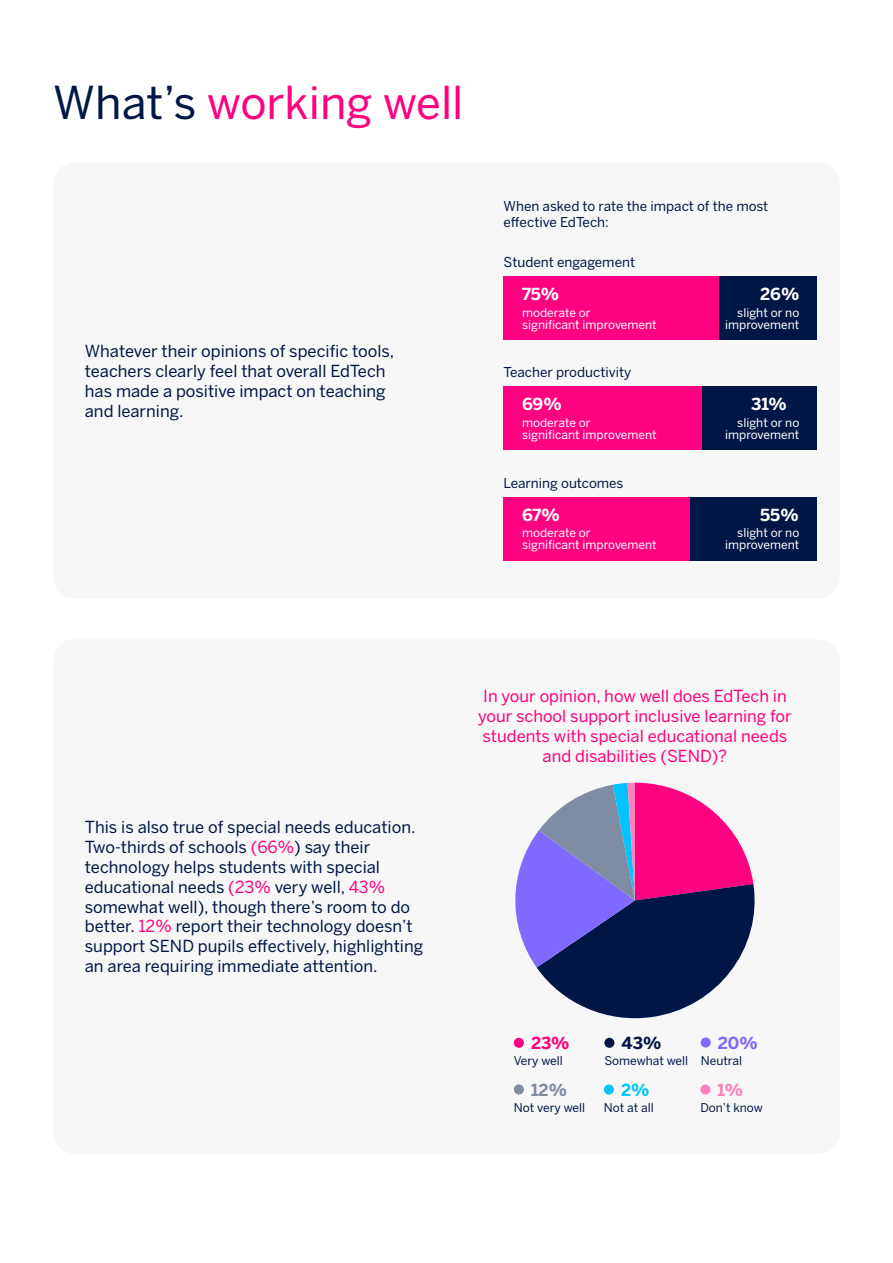
<style>
.page{position:relative;width:893px;height:1263px;background:#fff}
.page>*{position:absolute;margin:0;border:0;box-sizing:border-box;transform-origin:0 0}
.t1{font:45px "Benton Sans";color:#ff007f}
.t2{font:16.5px/19.8px "Benton Sans";color:#001745}
.t3{font:16.5px/19.8px "Benton Sans";color:#ff0080;text-align:center}
.t4{font:700 16.5px "Benton Sans";letter-spacing:-.005em;color:#fff}
.t5{font:700 16.5px "Benton Sans";color:#ff0080}
.t6{font:700 16.5px "Benton Sans";color:#001745}
.t7{font:700 16.5px "Benton Sans";color:#8069ff}
.t8{font:700 16.5px "Benton Sans";color:#808ba2}
.t9{font:700 16.5px "Benton Sans";color:#03c4ff}
.t10{font:700 16.5px "Benton Sans";color:#ff80bf}
.t11{font:13.5px/16.5px "Benton Sans";color:#001745}
.t12{font:12px/12px "Benton Sans";color:#fff}
.t13{font:12px "Benton Sans";color:#001745}
.s1{color:#001745}
.s2{color:#ff0080}
</style>
<div class="page">
<div style="left:53px;top:163px;width:787px;height:436px;background:#f7f7f7;border-radius:21px"></div>
<div style="left:53px;top:639px;width:787px;height:515px;background:#f7f7f7;border-radius:21px"></div>
<div style="left:503px;top:276px;width:216px;height:64px;background:#ff0080"></div>
<div style="left:719px;top:276px;width:98px;height:64px;background:#001745"></div>
<div style="left:636px;top:497px;width:181px;height:64px;background:#001745"></div>
<div style="left:696px;top:387px;width:121px;height:63px;background:#001745"></div>
<div style="left:503px;top:387px;width:198px;height:63px;background:#ff0080"></div>
<div style="left:503px;top:497px;width:186px;height:64px;background:#ff0080"></div>
<div style="left:514px;top:1038px;width:10px;height:10px;background:#ff0080;border-radius:50%"></div>
<div style="left:604px;top:1038px;width:10px;height:10px;background:#001745;border-radius:50%"></div>
<div style="left:701px;top:1037px;width:10px;height:10px;background:#8069ff;border-radius:50%"></div>
<div style="left:514px;top:1084px;width:10px;height:10px;background:#808ba2;border-radius:50%"></div>
<div style="left:604px;top:1084px;width:10px;height:10px;background:#03c4ff;border-radius:50%"></div>
<div style="left:700px;top:1084px;width:10px;height:10px;background:#ff80bf;border-radius:50%"></div>
<svg style="left:515px;top:783px;width:240px;height:236px"></svg>
<p class="t1" style="left:53px;top:76px;width:412px"><span class="s1">What’s</span> working well</p>
<p class="t2" style="left:85px;top:341px;width:311px">Whatever their opinions of specific tools, teachers clearly feel that overall EdTech has made a positive impact on teaching and learning.</p>
<p class="t11" style="left:503px;top:197px;width:266px">When asked to rate the impact of the most effective EdTech:</p>
<p class="t11" style="left:503px;top:254px;width:133px">Student engagement</p>
<p class="t12" style="left:522px;top:306px;width:136px">moderate or<br>significant improvement</p>
<p class="t12" style="left:725px;top:306px;width:76px;text-align:right">slight or no improvement</p>
<p class="t4" style="left:522px;top:284px;width:39px">75%</p>
<p class="t4" style="left:760px;top:284px;width:41px">26%</p>
<p class="t11" style="left:503px;top:364px;width:129px">Teacher productivity</p>
<p class="t12" style="left:522px;top:416px;width:136px">moderate or<br>significant improvement</p>
<p class="t12" style="left:725px;top:416px;width:76px;text-align:right">slight or no improvement</p>
<p class="t4" style="left:522px;top:394px;width:41px">69%</p>
<p class="t4" style="left:751px;top:394px;width:37px">31%</p>
<p class="t11" style="left:503px;top:474px;width:122px">Learning outcomes</p>
<p class="t4" style="left:522px;top:505px;width:39px">67%</p>
<p class="t12" style="left:522px;top:527px;width:136px">moderate or<br>significant improvement</p>
<p class="t4" style="left:760px;top:505px;width:40px">55%</p>
<p class="t12" style="left:725px;top:527px;width:76px;text-align:right">slight or no improvement</p>
<p class="t2" style="left:85px;top:817px;width:340px">This is also true of special needs education.<br>Two-thirds of schools <span class="s2">(66%</span>) say their technology helps students with special educational needs <span class="s2">(23%</span> very well, <span class="s2">43% </span>somewhat well), though there’s room to do better. <span class="s2">12%</span> report their technology doesn’t support SEND pupils effectively, highlighting an area requiring immediate attention.</p>
<p class="t3" style="left:478px;top:686px;width:315px">In your opinion, how well does EdTech in your school support inclusive learning for students with special educational needs and disabilities (SEND)?</p>
<p class="t5" style="left:531px;top:1033px;width:40px">23%</p>
<p class="t13" style="left:514px;top:1054px;width:51px">Very well</p>
<p class="t8" style="left:531px;top:1080px;width:37px">12%</p>
<p class="t13" style="left:514px;top:1100px;width:73px">Not very well</p>
<p class="t6" style="left:622px;top:1033px;width:41px">43%</p>
<p class="t13" style="left:604px;top:1054px;width:85px">Somewhat well</p>
<p class="t9" style="left:621px;top:1080px;width:30px">2%</p>
<p class="t13" style="left:604px;top:1101px;width:51px">Not at all</p>
<p class="t7" style="left:718px;top:1033px;width:41px">20%</p>
<p class="t13" style="left:701px;top:1054px;width:43px">Neutral</p>
<p class="t10" style="left:718px;top:1080px;width:27px">1%</p>
<p class="t13" style="left:700px;top:1101px;width:64px">Don’t know</p>
</div>
